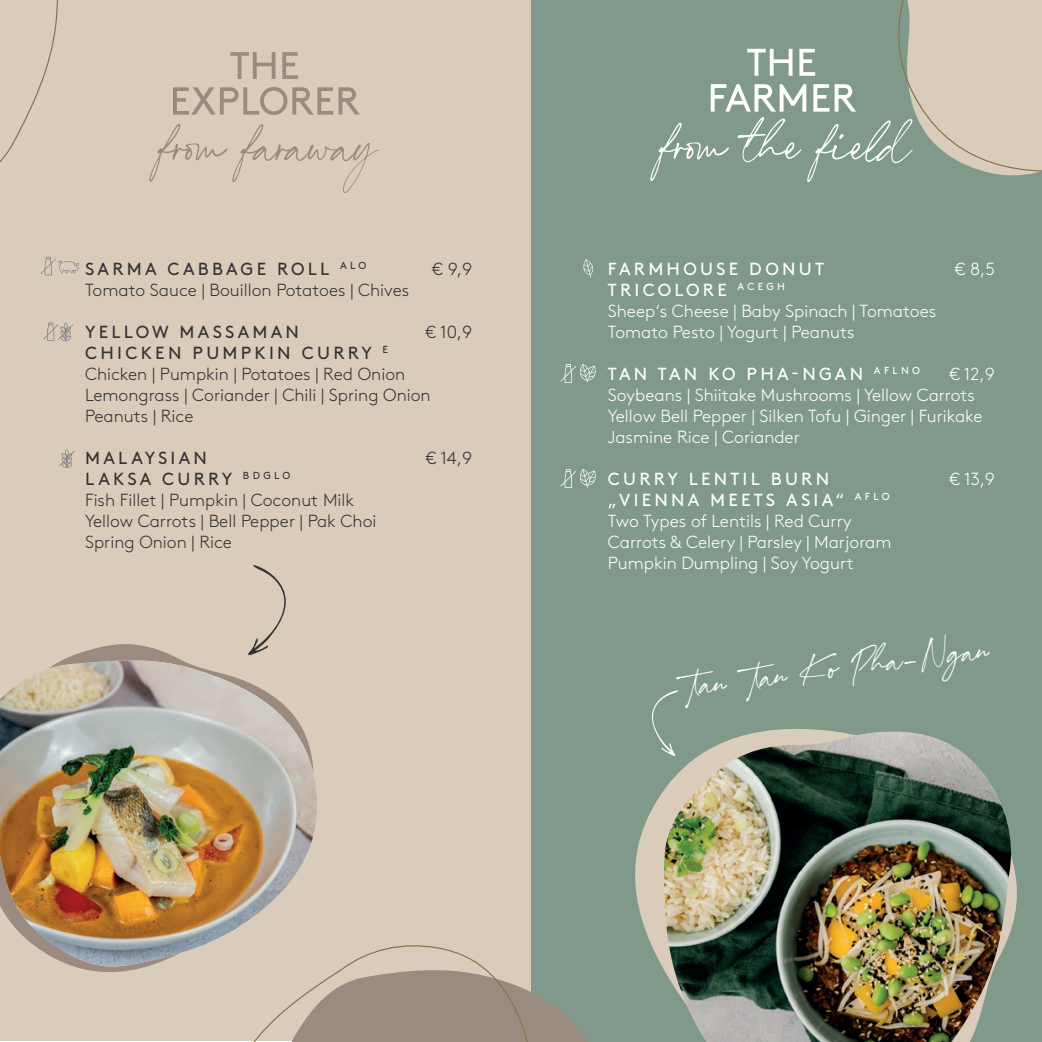
<style>
.page{position:relative;width:1042px;height:1042px;background:#fff}
.page>*{position:absolute;margin:0;border:0;box-sizing:border-box;transform-origin:0 0}
.t1{font:35px "Annette Bradford";color:#fff}
.t2{font:300 17.5px/21px "Brown";color:#fff}
.t3{font:300 17.5px/21px "Brown";color:#333434}
.t4{font:17.5px "Brown";letter-spacing:.185em;color:#fff}
.t5{font:17.5px "Brown";letter-spacing:.185em;color:#333434}
.s1{font-weight:400}
</style>
<div class="page">
<div style="left:521px;top:0;width:521px;height:1042px;background:#81998b"></div>
<div style="left:0;top:0;width:531px;height:1040px;background:#daccbb"></div>
<svg style="left:0;top:0;width:58px;height:163px"></svg>
<svg style="left:185px;top:945px;width:402px;height:97px"></svg>
<svg style="left:253px;top:565px;width:33px;height:75px"></svg>
<svg style="left:67px;top:640px;width:250px;height:347px"></svg>
<img style="left:0;top:660px;width:328px;height:311px">
<svg style="left:43px;top:322px;width:30px;height:19px"></svg>
<svg style="left:40px;top:257px;width:39px;height:18px"></svg>
<svg style="left:59px;top:449px;width:16px;height:19px"></svg>
<svg style="left:583px;top:259px;width:11px;height:19px"></svg>
<svg style="left:560px;top:469px;width:36px;height:19px"></svg>
<svg style="left:560px;top:364px;width:36px;height:19px"></svg>
<svg style="left:635px;top:792px;width:382px;height:176px;fill:#daccbb"></svg>
<img style="left:663px;top:732px;width:352px;height:310px">
<svg style="left:652px;top:690px;width:26px;height:66px"></svg>
<svg style="left:230px;top:52px;width:45px;height:27px"></svg>
<svg style="left:282px;top:52px;width:16px;height:27px"></svg>
<svg style="left:173px;top:87px;width:187px;height:28px"></svg>
<svg style="left:149px;top:124px;width:231px;height:69px"></svg>
<svg style="left:650px;top:0;width:392px;height:182px"></svg>
<p class="t5" style="left:85px;top:255px;width:283px">SARMA CABBAGE ROLL <sup>ALO</sup></p>
<p class="t3" style="left:432px;top:257px;width:41px">€ 9,9</p>
<p class="t3" style="left:85px;top:278px;width:326px">Tomato Sauce | Bouillon Potatoes | Chives</p>
<p class="t5" style="left:85px;top:318px;width:215px">YELLOW MASSAMAN</p>
<p class="t3" style="left:426px;top:320px;width:48px">€ 10,9</p>
<p class="t3" style="left:85px;top:341px;width:347px"><span class="s1">CHICKEN PUMPKIN CURRY</span> <sup>E<br></sup>Chicken | Pumpkin | Potatoes | Red Onion<br>Lemongrass | Coriander | Chili | Spring Onion<br>Peanuts | Rice</p>
<p class="t5" style="left:85px;top:444px;width:123px">MALAYSIAN</p>
<p class="t3" style="left:426px;top:446px;width:48px">€ 14,9</p>
<p class="t3" style="left:85px;top:467px;width:293px"><span class="s1">LAKSA CURRY</span> <sup>BD</sup> <sup>GLO<br></sup>Fish Fillet | Pumpkin | Coconut Milk<br>Yellow Carrots | Bell Pepper | Pak Choi<br>Spring Onion | Rice</p>
<p class="t4" style="left:608px;top:255px;width:217px">FARMHOUSE DONUT</p>
<p class="t2" style="left:955px;top:257px;width:42px">€ 8,5</p>
<p class="t2" style="left:608px;top:278px;width:330px"><span class="s1">TRICOLORE</span> <sup>ACEGH<br></sup>Sheep‘s Cheese | Baby Spinach | Tomatoes<br>Tomato Pesto | Yogurt | Peanuts</p>
<p class="t4" style="left:608px;top:360px;width:314px">TAN TAN KO PHA-NGAN <sup>AFLNO</sup></p>
<p class="t2" style="left:608px;top:362px;width:388px;text-indent:341px">€ 12,9<br>Soybeans | Shiitake Mushrooms | Yellow Carrots<br>Yellow Bell Pepper | Silken Tofu | Ginger | Furikake<br>Jasmine Rice | Coriander</p>
<p class="t4" style="left:608px;top:465px;width:223px">CURRY LENTIL BURN</p>
<p class="t2" style="left:949px;top:467px;width:47px">€ 13,9</p>
<p class="t2" style="left:608px;top:488px;width:285px"><span class="s1">„VIENNA MEETS ASIA“</span> <sup>AFLO<br></sup>Two Types of Lentils | Red Curry<br>Carrots &amp; Celery | Parsley | Marjoram<br>Pumpkin Dumpling | Soy Yogurt</p>
<h1 class="t1" style="left:675px;top:667px;width:316px;rotate:-7deg">Tan Tan Ko Pha-Ngan</h1>
</div>
